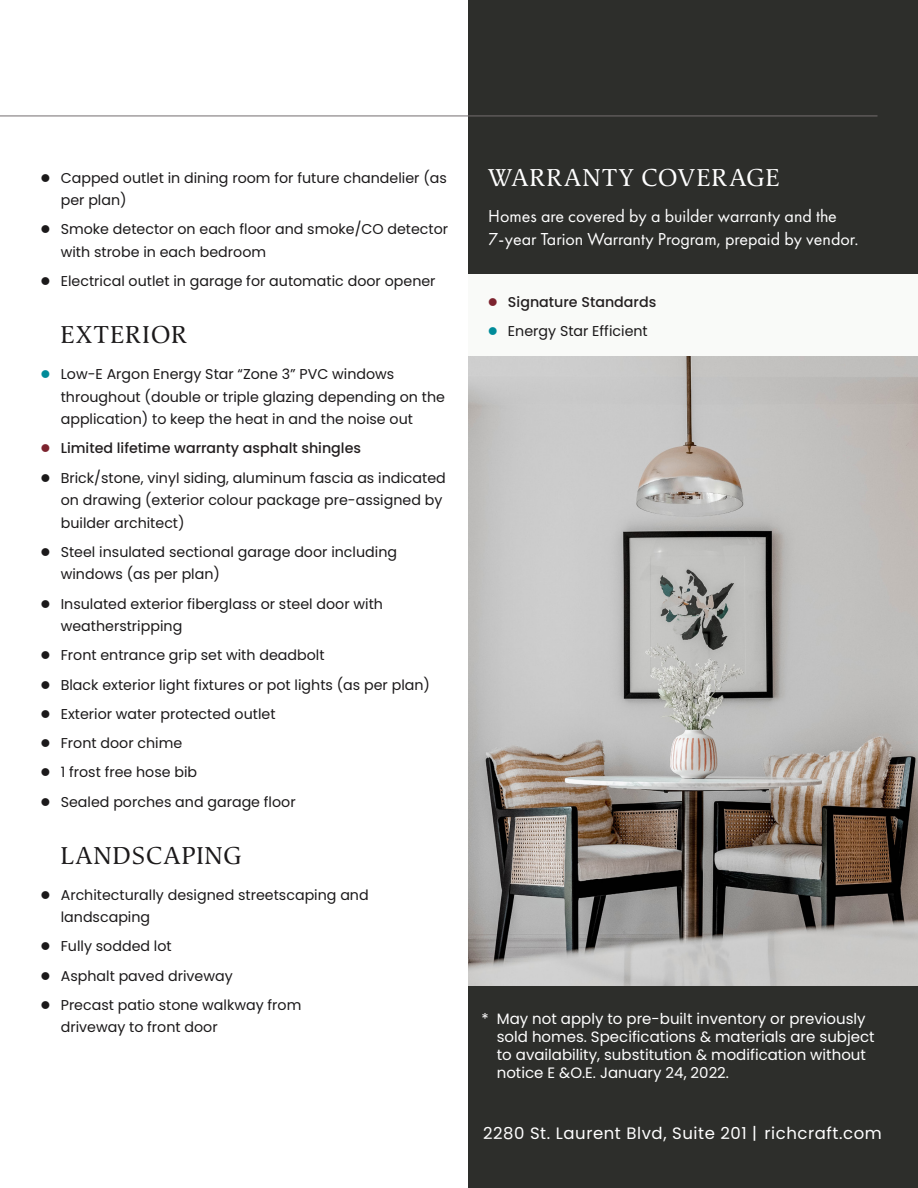
<style>
.page{position:relative;width:918px;height:1188px;background:#fff}
.page>*{position:absolute;margin:0;border:0;box-sizing:border-box;transform-origin:0 0}
.t1{font:24px "Classica Pro";letter-spacing:.05em;color:#1b191a}
.t2{font:24px "Classica Pro";letter-spacing:.05em;color:#fff}
.t3{font:18px/22.5px "Futura PT";color:#fff}
.Body_Copy_Centered{font:16.5px "Poppins";letter-spacing:.035em;color:#fff}
.Small_Print{font:15px/18px "Poppins";color:#fff}
.t4{font:14.25px/22.5px "Poppins";color:#1b191a}
.t5{font:500 14.25px "Poppins";color:#231f20}
</style>
<div class="page">
<div style="left:469px;top:0;width:449px;height:1188px;background:#2d2e2b"></div>
<div style="left:468px;top:274px;width:450px;height:83px;background:#f9faf8"></div>
<hr style="left:0;top:116px;width:878px;height:1px;background:#746e6f">
<img style="left:468px;top:356px;width:450px;height:630px">
<p class="t4" style="left:61px;top:166px;width:388px">Capped outlet in dining room for future chandelier (as per plan)</p>
<p class="t4" style="left:61px;top:218px;width:389px">Smoke detector on each floor and smoke/CO detector with strobe in each bedroom</p>
<p class="t4" style="left:61px;top:270px;width:376px">Electrical outlet in garage for automatic door opener</p>
<p class="t1" style="left:61px;top:319px;width:128px">EXTERIOR</p>
<p class="t4" style="left:61px;top:363px;width:386px">Low-E Argon Energy Star “Zone 3” PVC windows throughout (double or triple glazing depending on the application) to keep the heat in and the noise out</p>
<p class="t5" style="left:61px;top:440px;width:302px">Limited lifetime warranty asphalt shingles</p>
<p class="t4" style="left:61px;top:466px;width:387px">Brick/stone, vinyl siding, aluminum fascia as indicated on drawing (exterior colour package pre-assigned by builder architect)</p>
<p class="t4" style="left:61px;top:541px;width:338px">Steel insulated sectional garage door including windows (as per plan)</p>
<p class="t4" style="left:61px;top:592px;width:324px">Insulated exterior fiberglass or steel door with weatherstripping</p>
<p class="t4" style="left:61px;top:644px;width:265px">Front entrance grip set with deadbolt</p>
<p class="t4" style="left:61px;top:673px;width:371px">Black exterior light fixtures or pot lights (as per plan)</p>
<p class="t4" style="left:61px;top:703px;width:216px">Exterior water protected outlet</p>
<p class="t4" style="left:61px;top:732px;width:123px">Front door chime</p>
<p class="t4" style="left:61px;top:761px;width:138px">1 frost free hose bib</p>
<p class="t4" style="left:61px;top:790px;width:236px">Sealed porches and garage floor</p>
<p class="t1" style="left:61px;top:839px;width:183px">LANDSCAPING</p>
<p class="t4" style="left:61px;top:883px;width:309px">Architecturally designed streetscaping and landscaping</p>
<p class="t4" style="left:61px;top:935px;width:113px">Fully sodded lot</p>
<p class="t4" style="left:61px;top:964px;width:174px">Asphalt paved driveway</p>
<p class="t4" style="left:61px;top:994px;width:242px">Precast patio stone walkway from driveway to front door</p>
<p class="t2" style="left:488px;top:162px;width:293px">WARRANTY COVERAGE</p>
<p class="t3" style="left:488px;top:205px;width:372px">Homes are covered by a builder warranty and the<br>7-year Tarion Warranty Program, prepaid by vendor.</p>
<p class="t5" style="left:508px;top:294px;width:150px">Signature Standards</p>
<p class="t4" style="left:508px;top:320px;width:141px">Energy Star Efficient</p>
<p class="Small_Print" style="left:497px;top:1010px;width:379px;text-indent:-15px">* May not apply to pre-built inventory or previously sold homes. Specifications &amp; materials are subject to availability, substitution &amp; modification without notice E &amp;O.E. January 24, 2022.</p>
<p class="Body_Copy_Centered" style="left:483px;top:1124px;width:400px">2280 St. Laurent Blvd, Suite 201 | richcraft.com</p>
</div>
